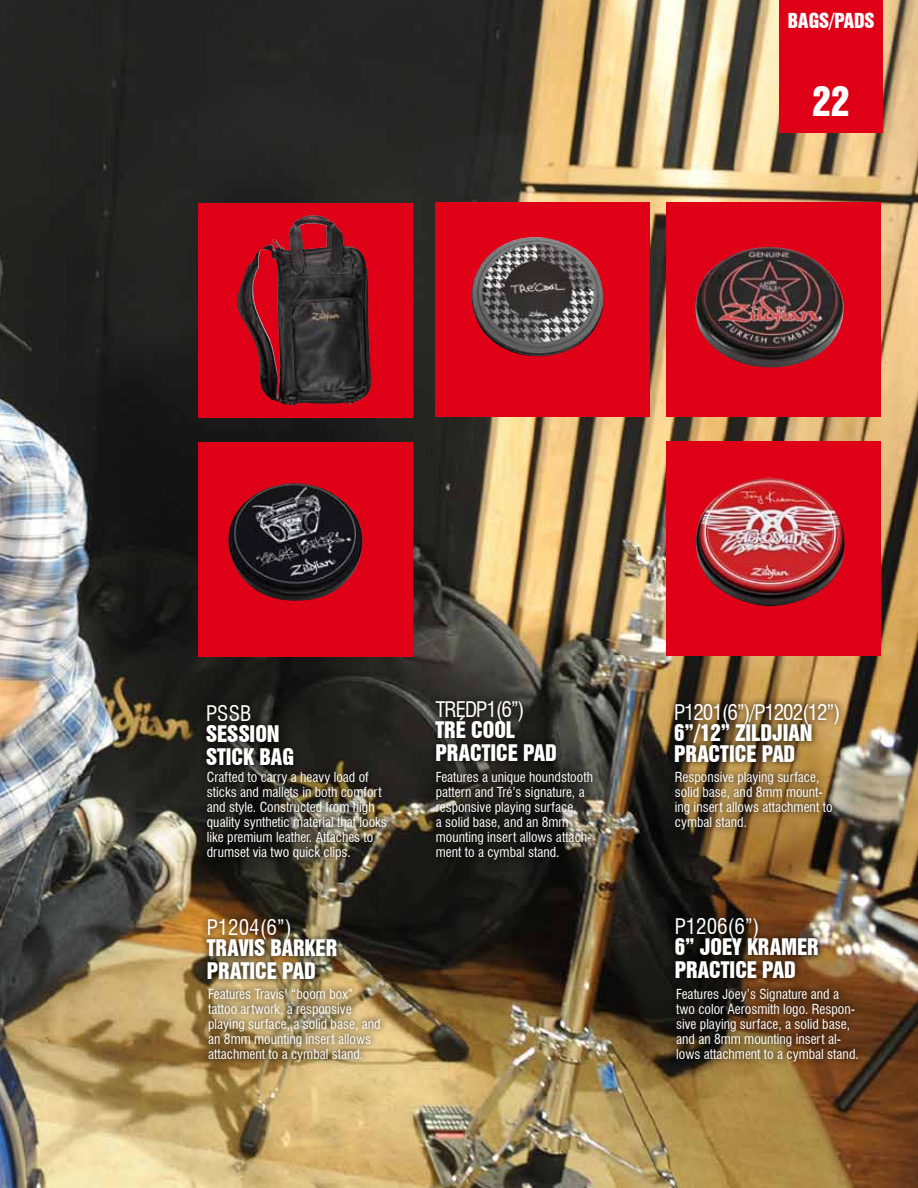
<style>
.page{position:relative;width:918px;height:1188px;background:#fff}
.page>*{position:absolute;margin:0;border:0;box-sizing:border-box;transform-origin:0 0}
.t1{font:36.9px "Swiss 921 BT Regular A";color:#fff}
.t2{font:21px/22.6px "Swiss 921 BT Regular A";color:#fff}
.t3{font:condensed 21px "Swiss 721 BT";letter-spacing:-.05em;color:#fff}
.t4{font:18.9px "Swiss 921 BT Regular A";color:#fff}
.t5{font:condensed 13.5px/15px "Swiss 721 BT";color:#fff}
</style>
<div class="page">
<img style="left:0;top:0;width:918px;height:1188px">
<div style="left:779px;top:0;width:104px;height:133px;background:#df0018"></div>
<div style="left:435px;top:202px;width:215px;height:215px;background:#df0018"></div>
<div style="left:666px;top:202px;width:215px;height:215px;background:#df0018"></div>
<div style="left:666px;top:441px;width:215px;height:215px;background:#df0018"></div>
<svg style="left:428px;top:694px;width:135px;height:75px;background:#22221f"></svg>
<svg style="left:429px;top:765px;width:171px;height:102px;background:#262520"></svg>
<svg style="left:667px;top:697px;width:179px;height:72px;background:#6f562f"></svg>
<svg style="left:668px;top:765px;width:171px;height:72px;background:#73582d"></svg>
<div style="left:198px;top:204px;width:215px;height:214px;background:#df0018"></div>
<div style="left:198px;top:442px;width:215px;height:215px;background:#df0018"></div>
<svg style="left:199px;top:698px;width:102px;height:75px;background:#191a16"></svg>
<img style="left:200px;top:765px;width:193px;height:101px">
<img style="left:199px;top:912px;width:145px;height:75px">
<svg style="left:201px;top:981px;width:186px;height:88px;background:#a28959"></svg>
<svg style="left:668px;top:911px;width:158px;height:74px;background:#3a2716"></svg>
<svg style="left:669px;top:981px;width:196px;height:88px;background:#4f3318"></svg>
<img style="left:237px;top:215px;width:134px;height:191px">
<img style="left:228px;top:483px;width:135px;height:118px">
<img style="left:471px;top:237px;width:133px;height:120px">
<img style="left:696px;top:478px;width:149px;height:128px">
<img style="left:695px;top:247px;width:149px;height:121px">
<h3 class="t4" style="left:788px;top:9px;width:88px">BAGS/PADS</h3>
<h1 class="t1" style="left:813px;top:77px;width:38px">22</h1>
<h2 class="t3" style="left:206px;top:701px;width:47px">PSSB</h2>
<h2 class="t2" style="left:206px;top:723px;width:89px">SESSION<br>STICK BAG</h2>
<p class="t5" style="left:207px;top:770px;width:182px">Crafted to carry a heavy load of sticks and mallets in both comfort and style. Constructed from high quality synthetic material that looks like premium leather. Attaches to drumset via two quick clips.</p>
<h2 class="t3" style="left:207px;top:915px;width:86px">P1204(6”)</h2>
<h2 class="t2" style="left:207px;top:937px;width:132px">TRAVIS BARKER<br>PRATICE PAD</h2>
<p class="t5" style="left:208px;top:986px;width:174px">Features Travis’ “boom box” tattoo artwork, a responsive playing surface, a solid base, and an 8mm mounting insert allows attachment to a cymbal stand.</p>
<h2 class="t3" style="left:435px;top:697px;width:91px">TREDP1(6”)</h2>
<h2 class="t2" style="left:435px;top:718px;width:123px">TRÉ COOL<br>PRACTICE PAD</h2>
<p class="t5" style="left:436px;top:770px;width:159px">Features a unique houndstooth pattern and Tré’s signature, a responsive playing surface,<br>a solid base, and an 8mm mounting insert allows attach&shy;ment to a cymbal stand.</p>
<h2 class="t3" style="left:674px;top:700px;width:168px">P1201(6”)/P1202(12”)</h2>
<h2 class="t2" style="left:674px;top:722px;width:140px;line-height:21px">6”/12” ZILDJIAN<br>PRACTICE PAD</h2>
<p class="t5" style="left:675px;top:770px;width:159px">Responsive playing surface, solid base, and 8mm mount&shy;ing insert allows attachment to cymbal stand.</p>
<h2 class="t3" style="left:675px;top:914px;width:86px">P1206(6”)</h2>
<h2 class="t2" style="left:675px;top:935px;width:146px">6” JOEY KRAMER<br>PRACTICE PAD</h2>
<p class="t5" style="left:676px;top:986px;width:184px">Features Joey’s Signature and a two color Aerosmith logo. Respon&shy;sive playing surface, a solid base, and an 8mm mounting insert al&shy;lows attachment to a cymbal stand.</p>
</div>
